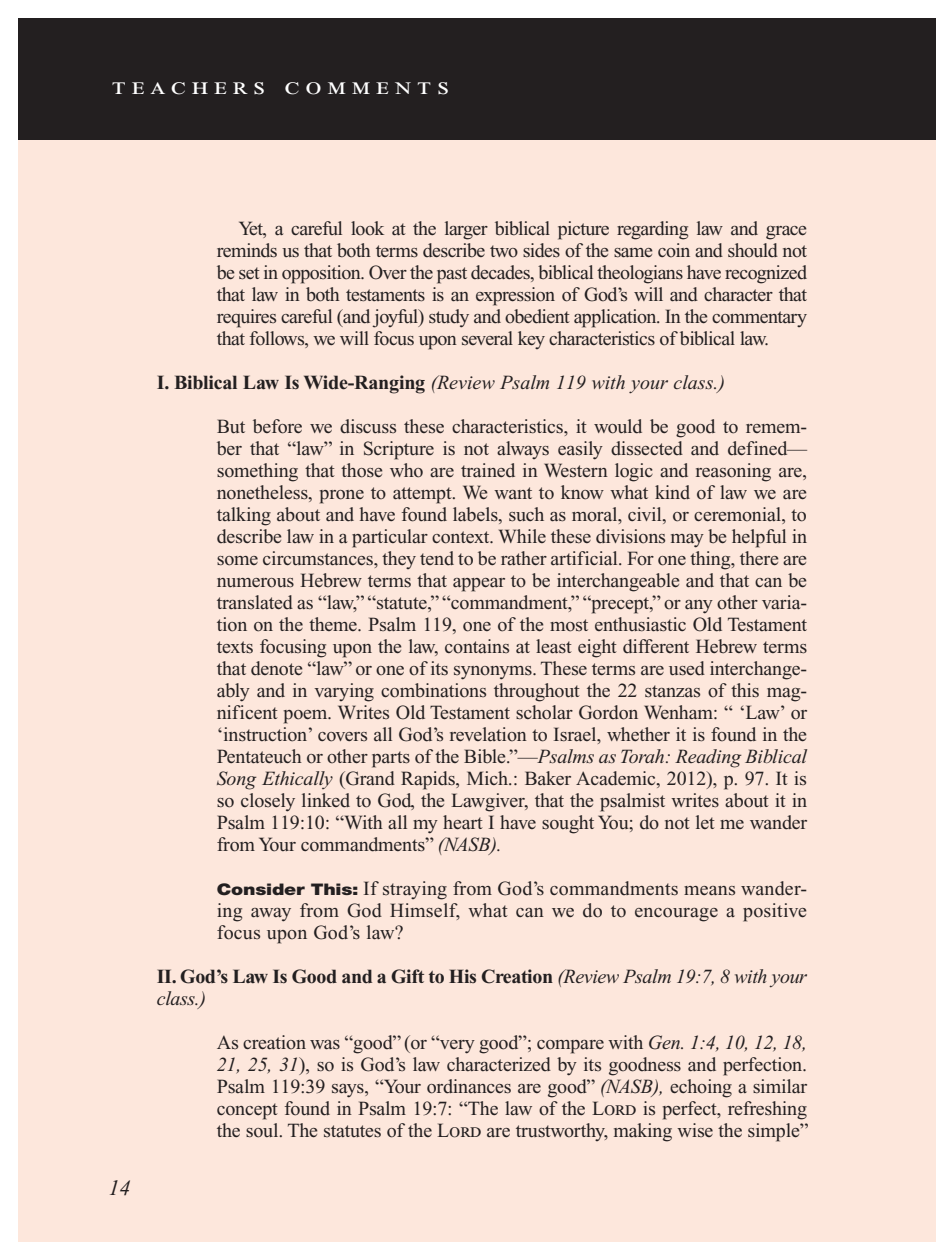
<style>
.page{position:relative;width:936px;height:1260px;background:#fff}
.page>*{position:absolute;margin:0;border:0;box-sizing:border-box;transform-origin:0 0}
.Teachers_Comments_He{font:24px "Times New Roman PS Std";letter-spacing:.2em;color:#fff;scale:1.2 1}
.PageNumbers{font:italic 22px "Times New Roman PS Std";color:#231f20}
.Objectives_Body_Text{font:20px/22px "Times New Roman PS Std";letter-spacing:-.01em;color:#231f20;text-align:justify}
.First_Line_Space_Tea{font:20px/22px "Times New Roman PS Std";letter-spacing:.01em;color:#231f20;text-align:justify}
.Roman_Numeral_Sub_He{font:700 20px/22px "Times New Roman PS Std";letter-spacing:-.02em;color:#231f20}
.Roman_Numeral_Sub_He-2{font:italic 20px "Times New Roman PS Std";color:#231f20}
.s1{font-weight:700;font-style:normal}
.s2{font-style:italic}
.s3{font-family:"Helvetica Neue LT Std";font-weight:900;font-size:16px}
.s4{font-weight:400;font-style:italic}
</style>
<div class="page">
<div style="left:18px;top:134px;width:918px;height:1108px;background:#fde7dc"></div>
<div style="left:900px;top:18px;width:36px;height:122px;background:#231f20"></div>
<div style="left:18px;top:18px;width:882px;height:122px;background:#231f20"></div>
<p class="Teachers_Comments_He" style="left:112px;top:73px;width:283px">teachers comments</p>
<p class="PageNumbers" style="left:109px;top:1176px;width:24px">14</p>
<p class="Objectives_Body_Text" style="left:217px;top:218px;width:592px;text-indent:22px">Yet, a careful look at the larger biblical picture regarding law and grace reminds us that both terms describe two sides of the same coin and should not be set in opposition. Over the past decades, biblical theologians have recognized that law in both testaments is an expression of God’s will and character that requires careful (and joyful) study and obedient application. In the commentary that follows, we will focus upon several key characteristics of biblical law.</p>
<p class="Roman_Numeral_Sub_He-2" style="left:157px;top:372px;width:570px"><span class="s1">I. Biblical Law Is Wide-Ranging</span> (Review Psalm 119 with your class.)</p>
<p class="Objectives_Body_Text" style="left:217px;top:416px;width:592px">But before we discuss these characteristics, it would be good to remem&shy;ber that “law” in Scripture is not always easily dissected and defined— something that those who are trained in Western logic and reasoning are, nonetheless, prone to attempt. We want to know what kind of law we are talking about and have found labels, such as moral, civil, or ceremonial, to describe law in a particular context. While these divisions may be helpful in some circumstances, they tend to be rather artificial. For one thing, there are numerous Hebrew terms that appear to be interchangeable and that can be translated as “law,” “statute,” “commandment,” “precept,” or any other varia&shy;tion on the theme. Psalm 119, one of the most enthusiastic Old Testament texts focusing upon the law, contains at least eight different Hebrew terms that denote “law” or one of its synonyms. These terms are used interchange&shy;ably and in varying combinations throughout the 22 stanzas of this mag&shy;nificent poem. Writes Old Testament scholar Gordon Wenham: “ ‘Law’ or ‘instruction’ covers all God’s revelation to Israel, whether it is found in the Pentateuch or other parts of the Bible.”—<span class="s2">Psalms as Torah: Reading Biblical Song Ethically</span> (Grand Rapids, Mich.: Baker Academic, 2012), p. 97. It is so closely linked to God, the Lawgiver, that the psalmist writes about it in Psalm 119:10: “With all my heart I have sought You; do not let me wander from Your commandments” <span class="s2">(NASB).</span></p>
<p class="First_Line_Space_Tea" style="left:217px;top:878px;width:592px"><span class="s3">Consider This:</span> If straying from God’s commandments means wander&shy;ing away from God Himself, what can we do to encourage a positive focus upon God’s law?</p>
<p class="Roman_Numeral_Sub_He" style="left:157px;top:966px;width:652px">II. God’s Law Is Good and a Gift to His Creation <span class="s4">(Review Psalm 19:7, 8 with your class.)</span></p>
<p class="Objectives_Body_Text" style="left:217px;top:1032px;width:593px">As creation was “good” (or “very good”; compare with <span class="s2">Gen. 1:4, 10, 12, 18, 21, 25, 31</span>), so is God’s law characterized by its goodness and perfection.<br>Psalm 119:39 says, “Your ordinances are good” <span class="s2">(NASB),</span> echoing a similar concept found in Psalm 19:7: “The law of the Lord is perfect, refreshing the soul. The statutes of the Lord are trustworthy, making wise the simple”</p>
</div>
